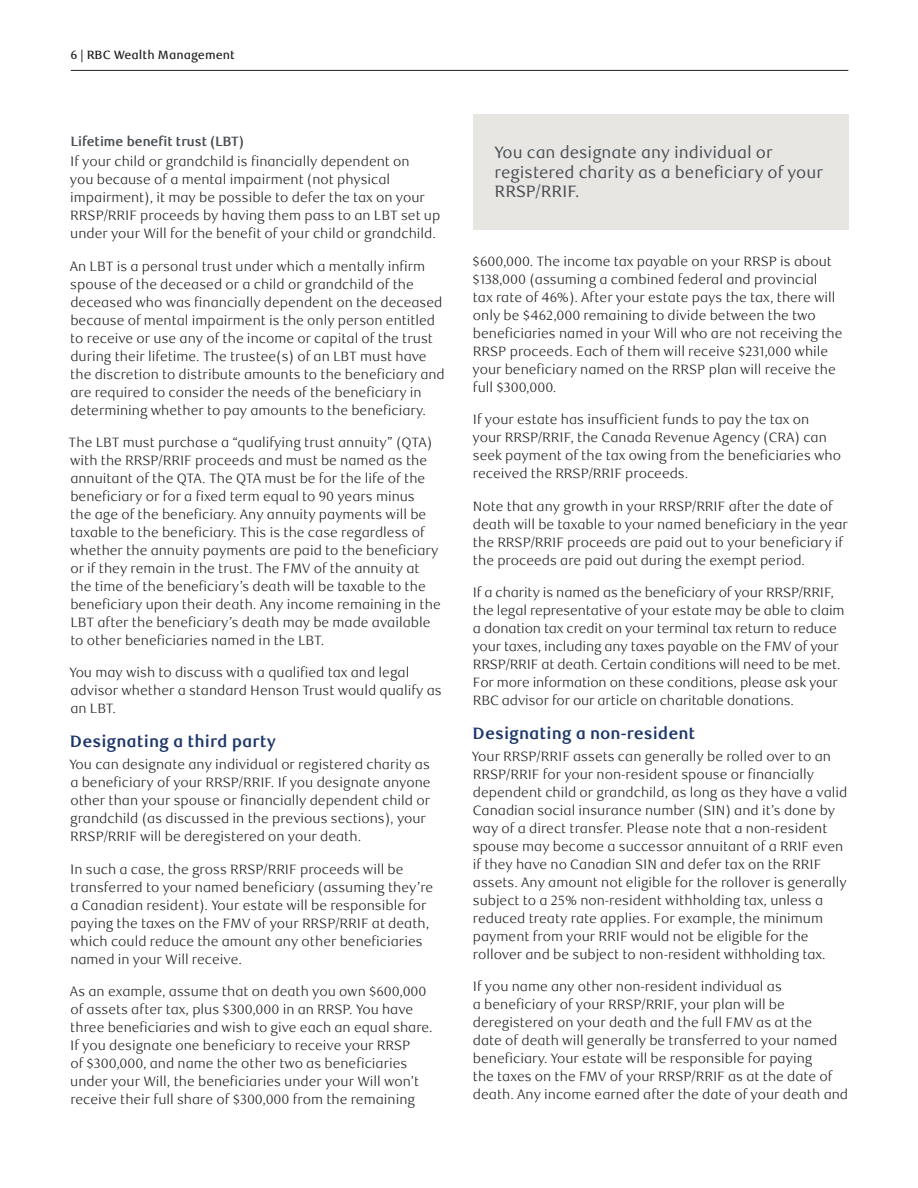
<style>
.page{position:relative;width:918px;height:1188px;background:#fff}
.page>*{position:absolute;margin:0;border:0;box-sizing:border-box;transform-origin:0 0}
.t1{font:16.5px/19.5px "RBC Text";color:#484e54}
._4-Text_Headline{font:700 16.5px "RBC Text";color:#1c366c}
._5-Body_Copy{font:300 13.5px/18px "RBC Text";color:#231f20}
._7-Subhead_L2{font:700 13.5px "RBC Display";color:#484e54}
.t2{font:500 12px "RBC Text";color:#231f20}
</style>
<div class="page">
<hr style="left:71px;top:70px;width:777px;height:1px;background:#231f20">
<div style="left:473px;top:114px;width:375px;height:116px;background:#e8e6e3"></div>
<p class="t2" style="left:71px;top:47px;width:166px">6 | RBC Wealth Management</p>
<h4 class="_7-Subhead_L2" style="left:71px;top:134px;width:175px">Lifetime benefit trust (LBT)</h4>
<p class="_5-Body_Copy" style="left:70px;top:153px;width:372px">If your child or grandchild is financially dependent on<br>you because of a mental impairment (not physical impairment), it may be possible to defer the tax on your RRSP/RRIF proceeds by having them pass to an LBT set up under your Will for the benefit of your child or grandchild.</p>
<p class="_5-Body_Copy" style="left:70px;top:257px;width:376px">An LBT is a personal trust under which a mentally infirm spouse of the deceased or a child or grandchild of the deceased who was financially dependent on the deceased because of mental impairment is the only person entitled to receive or use any of the income or capital of the trust during their lifetime. The trustee(s) of an LBT must have the discretion to distribute amounts to the beneficiary and are required to consider the needs of the beneficiary in determining whether to pay amounts to the beneficiary.</p>
<p class="_5-Body_Copy" style="left:69px;top:434px;width:374px">The LBT must purchase a “qualifying trust annuity” (QTA) with the RRSP/RRIF proceeds and must be named as the annuitant of the QTA. The QTA must be for the life of the beneficiary or for a fixed term equal to 90 years minus<br>the age of the beneficiary. Any annuity payments will be taxable to the beneficiary. This is the case regardless of whether the annuity payments are paid to the beneficiary or if they remain in the trust. The FMV of the annuity at the time of the beneficiary’s death will be taxable to the beneficiary upon their death. Any income remaining in the LBT after the beneficiary’s death may be made available to other beneficiaries named in the LBT.</p>
<p class="_5-Body_Copy" style="left:69px;top:664px;width:374px">You may wish to discuss with a qualified tax and legal advisor whether a standard Henson Trust would qualify as an LBT.</p>
<h2 class="_4-Text_Headline" style="left:70px;top:731px;width:207px">Designating a third party</h2>
<p class="_5-Body_Copy" style="left:69px;top:756px;width:363px">You can designate any individual or registered charity as a beneficiary of your RRSP/RRIF. If you designate anyone other than your spouse or financially dependent child or grandchild (as discussed in the previous sections), your RRSP/RRIF will be deregistered on your death.</p>
<p class="_5-Body_Copy" style="left:70px;top:860px;width:365px">In such a case, the gross RRSP/RRIF proceeds will be transferred to your named beneficiary (assuming they’re a Canadian resident). Your estate will be responsible for paying the taxes on the FMV of your RRSP/RRIF at death, which could reduce the amount any other beneficiaries named in your Will receive.</p>
<p class="_5-Body_Copy" style="left:70px;top:982px;width:364px">As an example, assume that on death you own $600,000 of assets after tax, plus $300,000 in an RRSP. You have three beneficiaries and wish to give each an equal share.<br>If you designate one beneficiary to receive your RRSP<br>of $300,000, and name the other two as beneficiaries under your Will, the beneficiaries under your Will won’t receive their full share of $300,000 from the remaining</p>
<p class="t1" style="left:495px;top:143px;width:330px">You can designate any individual or registered charity as a beneficiary of your<br>RRSP/RRIF.</p>
<p class="_5-Body_Copy" style="left:473px;top:253px;width:372px">$600,000. The income tax payable on your RRSP is about $138,000 (assuming a combined federal and provincial<br>tax rate of 46%). After your estate pays the tax, there will only be $462,000 remaining to divide between the two beneficiaries named in your Will who are not receiving the RRSP proceeds. Each of them will receive $231,000 while your beneficiary named on the RRSP plan will receive the full $300,000.</p>
<p class="_5-Body_Copy" style="left:473px;top:411px;width:370px">If your estate has insufficient funds to pay the tax on your RRSP/RRIF, the Canada Revenue Agency (CRA) can seek payment of the tax owing from the beneficiaries who received the RRSP/RRIF proceeds.</p>
<p class="_5-Body_Copy" style="left:473px;top:497px;width:377px">Note that any growth in your RRSP/RRIF after the date of death will be taxable to your named beneficiary in the year the RRSP/RRIF proceeds are paid out to your beneficiary if the proceeds are paid out during the exempt period.</p>
<p class="_5-Body_Copy" style="left:473px;top:584px;width:374px">If a charity is named as the beneficiary of your RRSP/RRIF, the legal representative of your estate may be able to claim a donation tax credit on your terminal tax return to reduce your taxes, including any taxes payable on the FMV of your RRSP/RRIF at death. Certain conditions will need to be met.<br>For more information on these conditions, please ask your RBC advisor for our article on charitable donations.</p>
<h2 class="_4-Text_Headline" style="left:473px;top:723px;width:224px">Designating a non-resident</h2>
<p class="_5-Body_Copy" style="left:472px;top:748px;width:377px">Your RRSP/RRIF assets can generally be rolled over to an RRSP/RRIF for your non-resident spouse or financially dependent child or grandchild, as long as they have a valid Canadian social insurance number (SIN) and it’s done by way of a direct transfer. Please note that a non-resident spouse may become a successor annuitant of a RRIF even if they have no Canadian SIN and defer tax on the RRIF assets. Any amount not eligible for the rollover is generally subject to a 25% non-resident withholding tax, unless a reduced treaty rate applies. For example, the minimum payment from your RRIF would not be eligible for the rollover and be subject to non-resident withholding tax.</p>
<p class="_5-Body_Copy" style="left:473px;top:978px;width:377px">If you name any other non-resident individual as<br>a beneficiary of your RRSP/RRIF, your plan will be deregistered on your death and the full FMV as at the<br>date of death will generally be transferred to your named beneficiary. Your estate will be responsible for paying<br>the taxes on the FMV of your RRSP/RRIF as at the date of death. Any income earned after the date of your death and</p>
</div>
